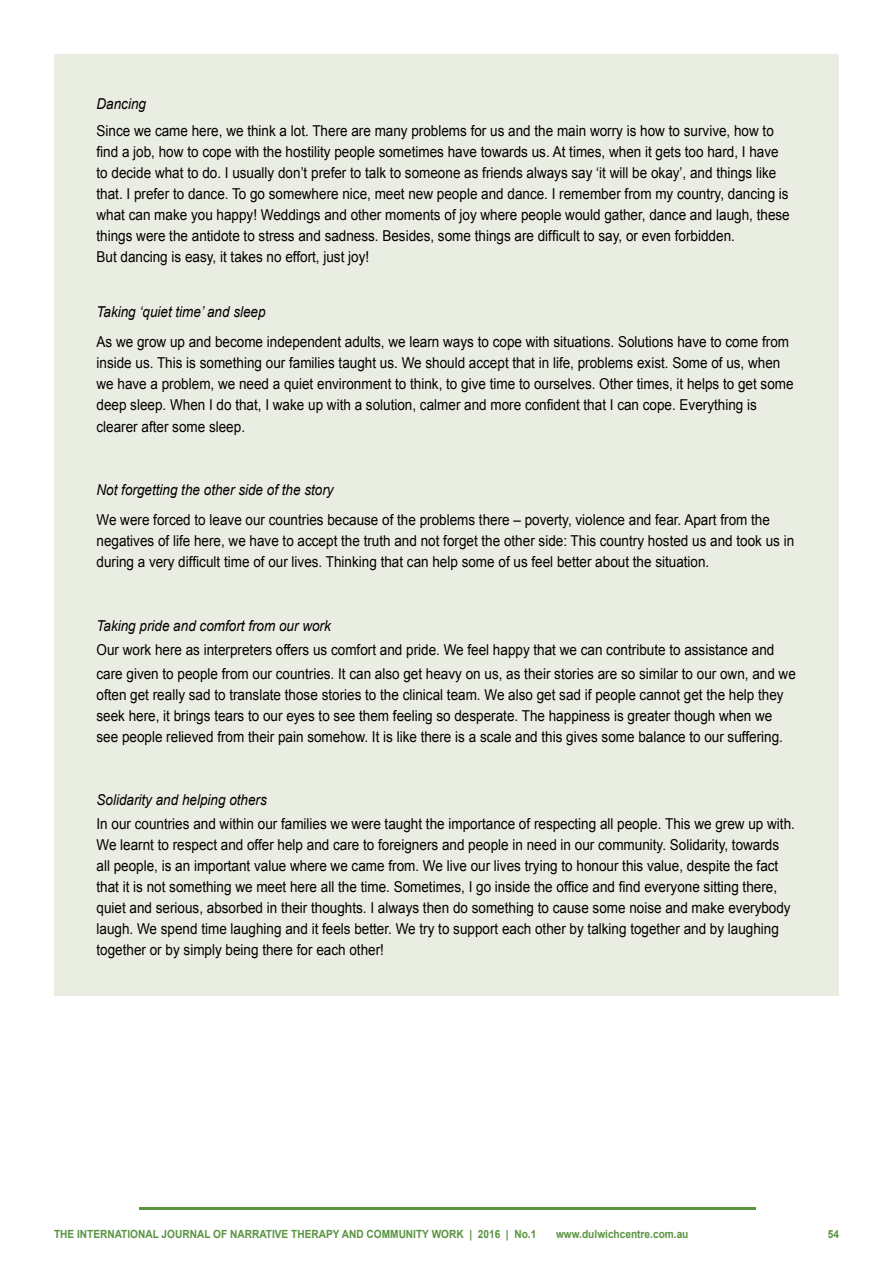
<style>
.page{position:relative;width:893px;height:1263px;background:#fff}
.page>*{position:absolute;margin:0;border:0;box-sizing:border-box;transform-origin:0 0}
.t1{font:15px/21px "Arial";color:#000;scale:.9 1}
.t2{font:italic 15px "Arial";color:#000;scale:.9 1}
.t3{font:700 11.25px "Arial";color:#599441;scale:.9 1}
</style>
<div class="page">
<hr style="left:139px;top:1208px;width:616px;height:2px;background:#599441">
<div style="left:54px;top:54px;width:785px;height:942px;background:#e9ede2"></div>
<p class="t2" style="left:97px;top:94px;width:57px">Dancing</p>
<p class="t1" style="left:97px;top:121px;width:772px">Since we came here, we think a lot. There are many problems for us and the main worry is how to survive, how to find a job, how to cope with the hostility people sometimes have towards us. At times, when it gets too hard, I have to decide what to do. I usually don’t prefer to talk to someone as friends always say ‘it will be okay’, and things like that. I prefer to dance. To go somewhere nice, meet new people and dance. I remember from my country, dancing is what can make you happy! Weddings and other moments of joy where people would gather, dance and laugh, these things were the antidote to stress and sadness. Besides, some things are difficult to say, or even forbidden.<br>But dancing is easy, it takes no effort, just joy!</p>
<p class="t2" style="left:97px;top:302px;width:189px">Taking ‘quiet time’ and sleep</p>
<p class="t1" style="left:97px;top:332px;width:776px">As we grow up and become independent adults, we learn ways to cope with situations. Solutions have to come from inside us. This is something our families taught us. We should accept that in life, problems exist. Some of us, when we have a problem, we need a quiet environment to think, to give time to ourselves. Other times, it helps to get some deep sleep. When I do that, I wake up with a solution, calmer and more confident that I can cope. Everything is clearer after some sleep.</p>
<p class="t2" style="left:97px;top:480px;width:265px">Not forgetting the other side of the story</p>
<p class="t1" style="left:97px;top:509px;width:777px">We were forced to leave our countries because of the problems there ‒ poverty, violence and fear. Apart from the negatives of life here, we have to accept the truth and not forget the other side: This country hosted us and took us in during a very difficult time of our lives. Thinking that can help some of us feel better about the situation.</p>
<p class="t2" style="left:97px;top:616px;width:262px">Taking pride and comfort from our work</p>
<p class="t1" style="left:97px;top:637px;width:779px;line-height:24px">Our work here as interpreters offers us comfort and pride. We feel happy that we can contribute to assistance and care given to people from our countries. It can also get heavy on us, as their stories are so similar to our own, and we</p>
<p class="t1" style="left:97px;top:684px;width:765px">often get really sad to translate those stories to the clinical team. We also get sad if people cannot get the help they seek here, it brings tears to our eyes to see them feeling so desperate. The happiness is greater though when we see people relieved from their pain somehow. It is like there is a scale and this gives some balance to our suffering.</p>
<p class="t2" style="left:97px;top:790px;width:191px">Solidarity and helping others</p>
<p class="t1" style="left:97px;top:813px;width:777px">In our countries and within our families we were taught the importance of respecting all people. This we grew up with.<br>We learnt to respect and offer help and care to foreigners and people in need in our community. Solidarity, towards all people, is an important value where we came from. We live our lives trying to honour this value, despite the fact that it is not something we meet here all the time. Sometimes, I go inside the office and find everyone sitting there, quiet and serious, absorbed in their thoughts. I always then do something to cause some noise and make everybody laugh. We spend time laughing and it feels better. We try to support each other by talking together and by laughing together or by simply being there for each other!</p>
<p class="t3" style="left:54px;top:1226px;width:537px">THE INTERNATIONAL JOURNAL OF NARRATIVE THERAPY AND COMMUNITY WORK | 2016 | No.1</p>
<p class="t3" style="left:556px;top:1226px;width:149px">www.dulwichcentre.com.au</p>
<p class="t3" style="left:828px;top:1226px;width:14px">54</p>
</div>
